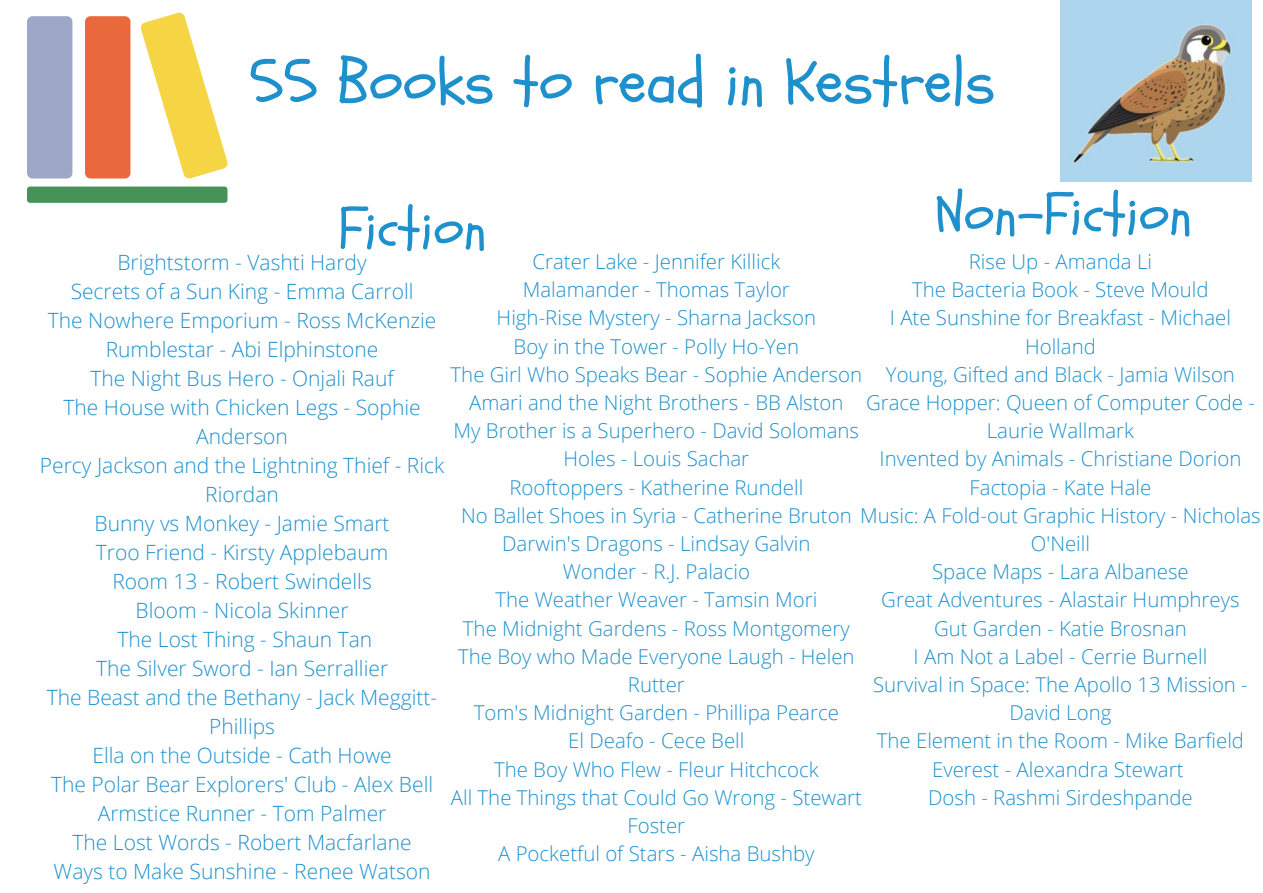
<style>
.page{position:relative;width:1263px;height:893px;background:#fff}
.page>*{position:absolute;margin:0;border:0;box-sizing:border-box;transform-origin:0 0}
.t1{font:63.6px "Schoolbell";color:#1e91cd}
.t2{font:57px "Schoolbell";color:#1e91cd}
.t3{font:300 21px/29px "Open Sans";color:#1e91cd;text-align:center}
.t4{font:300 20.4px/28.2px "Open Sans";color:#1e91cd;text-align:center}
</style>
<div class="page">
<div style="left:27px;top:16px;width:45px;height:162px;background:#9da8c9;border-radius:6px"></div>
<div style="left:27px;top:187px;width:200px;height:16px;background:#469259;border-radius:3px"></div>
<div style="left:85px;top:16px;width:45px;height:162px;background:#e9693c;border-radius:6px"></div>
<svg style="left:140px;top:13px;width:88px;height:166px"></svg>
<img style="left:1060px;top:0;width:191px;height:181px">
<p class="t1" style="left:249px;top:40px;width:748px">55 Books to read in Kestrels</p>
<p class="t2" style="left:935px;top:176px;width:259px">Non-Fiction</p>
<p class="t2" style="left:338px;top:190px;width:150px">Fiction</p>
<p class="t4" style="left:532px;top:247px;width:249px">Crater Lake - Jennifer Killick</p>
<p class="t4" style="left:523px;top:275px;width:268px">Malamander - Thomas Taylor</p>
<p class="t4" style="left:497px;top:303px;width:321px">High-Rise Mystery - Sharna Jackson</p>
<p class="t4" style="left:514px;top:332px;width:287px">Boy in the Tower - Polly Ho-Yen</p>
<p class="t4" style="left:451px;top:360px;width:413px">The Girl Who Speaks Bear - Sophie Anderson</p>
<p class="t4" style="left:469px;top:388px;width:376px">Amari and the Night Brothers - BB Alston</p>
<p class="t4" style="left:454px;top:416px;width:407px">My Brother is a Superhero - David Solomans</p>
<p class="t4" style="left:564px;top:444px;width:187px">Holes - Louis Sachar</p>
<p class="t4" style="left:509px;top:472px;width:295px">Rooftoppers - Katherine Rundell</p>
<p class="t4" style="left:502px;top:529px;width:310px">Darwin's Dragons - Lindsay Galvin</p>
<p class="t4" style="left:563px;top:557px;width:189px">Wonder - R.J. Palacio</p>
<p class="t4" style="left:495px;top:585px;width:323px">The Weather Weaver - Tamsin Mori</p>
<p class="t4" style="left:463px;top:613px;width:388px">The Midnight Gardens - Ross Montgomery</p>
<p class="t4" style="left:458px;top:642px;width:398px">The Boy who Made Everyone Laugh - Helen<br>Rutter</p>
<p class="t4" style="left:474px;top:698px;width:366px">Tom's Midnight Garden - Phillipa Pearce</p>
<p class="t4" style="left:568px;top:726px;width:178px">El Deafo - Cece Bell</p>
<p class="t4" style="left:494px;top:754px;width:326px">The Boy Who Flew - Fleur Hitchcock</p>
<p class="t4" style="left:451px;top:782px;width:413px">All The Things that Could Go Wrong - Stewart<br>Foster</p>
<p class="t4" style="left:498px;top:839px;width:318px">A Pocketful of Stars - Aisha Bushby</p>
<p class="t4" style="left:969px;top:247px;width:185px">Rise Up - Amanda Li</p>
<p class="t4" style="left:912px;top:275px;width:298px">The Bacteria Book - Steve Mould</p>
<p class="t4" style="left:890px;top:303px;width:343px">I Ate Sunshine for Breakfast - Michael<br>Holland</p>
<p class="t4" style="left:886px;top:360px;width:351px">Young, Gifted and Black - Jamia Wilson</p>
<p class="t4" style="left:866px;top:388px;width:390px">Grace Hopper: Queen of Computer Code -<br>Laurie Wallmark</p>
<p class="t4" style="left:879px;top:444px;width:363px">Invented by Animals - Christiane Dorion</p>
<p class="t4" style="left:969px;top:472px;width:183px">Factopia - Kate Hale</p>
<p class="t4" style="left:1031px;top:501px;width:231px;text-align:left;text-indent:-570px">No Ballet Shoes in Syria - Catherine Bruton Music: A Fold-out Graphic History - Nicholas<br>O'Neill</p>
<p class="t4" style="left:932px;top:557px;width:258px">Space Maps - Lara Albanese</p>
<p class="t4" style="left:881px;top:585px;width:360px">Great Adventures - Alastair Humphreys</p>
<p class="t4" style="left:934px;top:613px;width:254px">Gut Garden - Katie Brosnan</p>
<p class="t4" style="left:914px;top:642px;width:295px">I Am Not a Label - Cerrie Burnell</p>
<p class="t4" style="left:873px;top:670px;width:376px">Survival in Space: The Apollo 13 Mission -<br>David Long</p>
<p class="t4" style="left:877px;top:726px;width:369px">The Element in the Room - Mike Barfield</p>
<p class="t4" style="left:932px;top:754px;width:253px">Everest - Alexandra Stewart</p>
<p class="t4" style="left:928px;top:782px;width:266px">Dosh - Rashmi Sirdeshpande</p>
<p class="t3" style="left:117px;top:247px;width:251px">Brightstorm - Vashti Hardy</p>
<p class="t3" style="left:71px;top:276px;width:344px">Secrets of a Sun King - Emma Carroll</p>
<p class="t3" style="left:48px;top:305px;width:390px">The Nowhere Emporium - Ross McKenzie</p>
<p class="t3" style="left:106px;top:334px;width:274px">Rumblestar - Abi Elphinstone</p>
<p class="t3" style="left:90px;top:363px;width:305px">The Night Bus Hero - Onjali Rauf</p>
<p class="t3" style="left:64px;top:392px;width:359px">The House with Chicken Legs - Sophie<br>Anderson</p>
<p class="t3" style="left:40px;top:450px;width:406px">Percy Jackson and the Lightning Thief - Rick<br>Riordan</p>
<p class="t3" style="left:95px;top:508px;width:297px">Bunny vs Monkey - Jamie Smart</p>
<p class="t3" style="left:96px;top:537px;width:294px">Troo Friend - Kirsty Applebaum</p>
<p class="t3" style="left:112px;top:566px;width:261px">Room 13 - Robert Swindells</p>
<p class="t3" style="left:136px;top:595px;width:215px">Bloom - Nicola Skinner</p>
<p class="t3" style="left:117px;top:624px;width:256px">The Lost Thing - Shaun Tan</p>
<p class="t3" style="left:96px;top:653px;width:294px">The Silver Sword - Ian Serrallier</p>
<p class="t3" style="left:47px;top:682px;width:392px">The Beast and the Bethany - Jack Meggitt-<br>Phillips</p>
<p class="t3" style="left:93px;top:740px;width:301px">Ella on the Outside - Cath Howe</p>
<p class="t3" style="left:51px;top:769px;width:384px">The Polar Bear Explorers' Club - Alex Bell</p>
<p class="t3" style="left:98px;top:798px;width:290px">Armstice Runner - Tom Palmer</p>
<p class="t3" style="left:73px;top:827px;width:341px">The Lost Words - Robert Macfarlane</p>
<p class="t3" style="left:54px;top:856px;width:378px">Ways to Make Sunshine - Renee Watson</p>
</div>
